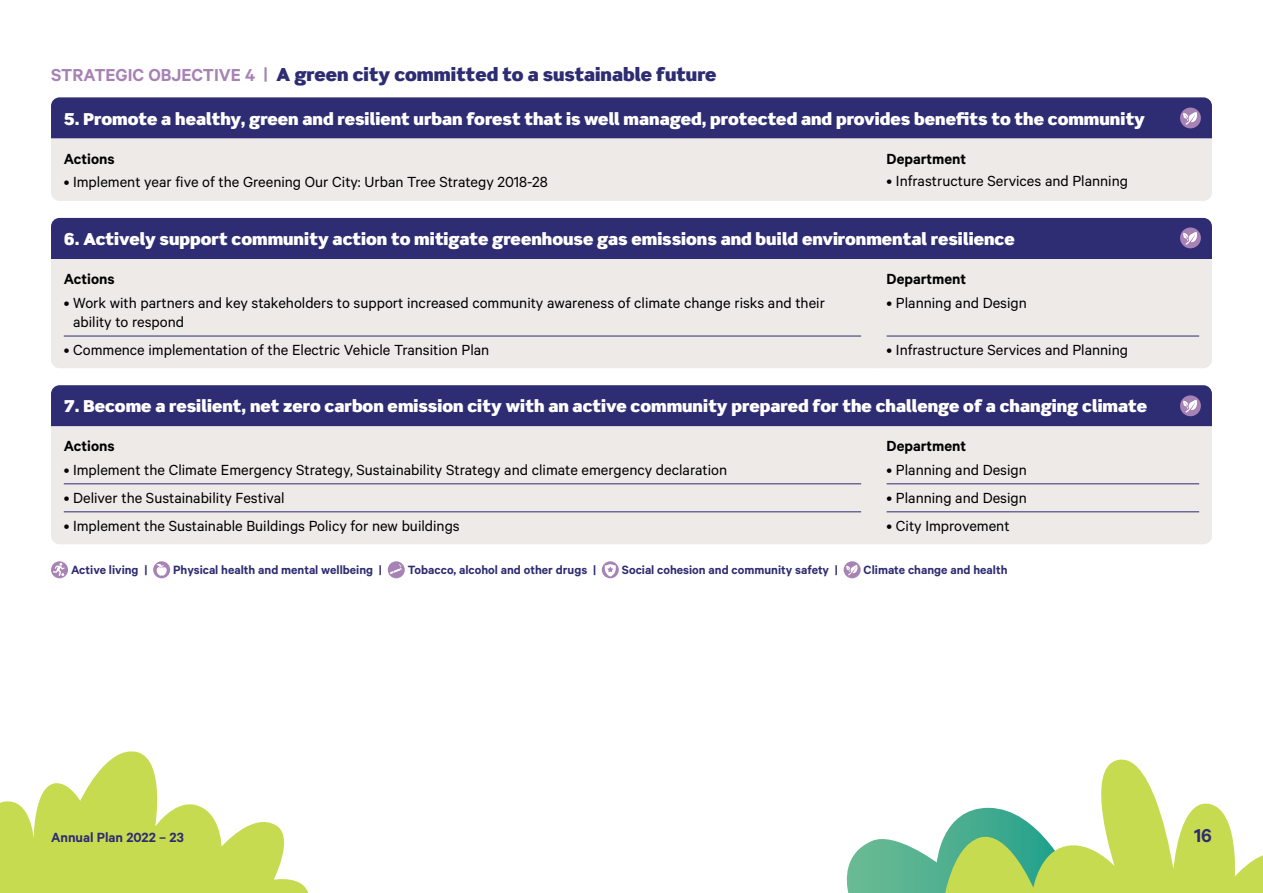
<style>
.page{position:relative;width:1263px;height:893px;background:#fff}
.page>*{position:absolute;margin:0;border:0;box-sizing:border-box;transform-origin:0 0}
.t1{font:600 21px "Calibre";color:#2e2c72}
.t2{font:900 18px "Scene Std";color:#2e2c72}
.t3{font:16.5px/19.5px "Calibre";color:#000}
.t4{font:900 16.5px "Scene Std";color:#fff}
.t5{font:600 16.5px "Calibre";color:#000}
.t6{font:600 15px "Calibre";color:#2e2c72}
.t7{font:600 13.5px "Calibre";color:#2e2c72}
.s1{font-family:"Calibre";font-weight:600;font-size:19.5px;color:#a782b4}
</style>
<div class="page">
<svg style="left:846px;top:844px;width:20px;height:49px"></svg>
<svg style="left:866px;top:759px;width:397px;height:134px"></svg>
<svg style="left:0;top:751px;width:309px;height:142px;fill:#c7db51"></svg>
<div style="left:51px;top:561px;width:17px;height:17px;background:#a782b4;border-radius:50%"></div>
<svg style="left:53px;top:563px;width:12px;height:13px"></svg>
<div style="left:153px;top:561px;width:17px;height:17px;background:#a782b4;border-radius:50%"></div>
<svg style="left:156px;top:564px;width:11px;height:12px"></svg>
<div style="left:388px;top:561px;width:17px;height:17px;background:#a782b4;border-radius:50%"></div>
<svg style="left:390px;top:564px;width:12px;height:10px"></svg>
<svg style="left:602px;top:561px;width:17px;height:17px"></svg>
<svg style="left:605px;top:564px;width:11px;height:13px"></svg>
<svg style="left:844px;top:561px;width:17px;height:17px"></svg>
<svg style="left:846px;top:565px;width:12px;height:13px"></svg>
<div style="left:51px;top:97px;width:1161px;height:42px;background:#2e2c72"></div>
<div style="left:51px;top:139px;width:823px;height:62px;background:#edeae7"></div>
<div style="left:874px;top:139px;width:338px;height:62px;background:#edeae7"></div>
<div style="left:1180px;top:108px;width:21px;height:20px;background:#a782b4;border-radius:50%"></div>
<svg style="left:1183px;top:112px;width:15px;height:17px"></svg>
<div style="left:51px;top:385px;width:1161px;height:41px;background:#2e2c72"></div>
<div style="left:51px;top:426px;width:823px;height:118px;background:#edeae7"></div>
<hr style="left:64px;top:484px;width:797px;height:1px;background:#2e2c72">
<hr style="left:64px;top:512px;width:797px;height:1px;background:#2e2c72">
<div style="left:874px;top:426px;width:338px;height:118px;background:#edeae7"></div>
<hr style="left:887px;top:484px;width:312px;height:1px;background:#2e2c72">
<hr style="left:887px;top:512px;width:312px;height:1px;background:#2e2c72">
<div style="left:1180px;top:395px;width:21px;height:21px;background:#a782b4;border-radius:50%"></div>
<svg style="left:1183px;top:400px;width:15px;height:16px"></svg>
<div style="left:51px;top:218px;width:1161px;height:41px;background:#2e2c72"></div>
<div style="left:51px;top:259px;width:823px;height:109px;background:#edeae7"></div>
<hr style="left:64px;top:336px;width:797px;height:1px;background:#2e2c72">
<div style="left:874px;top:259px;width:338px;height:109px;background:#edeae7"></div>
<hr style="left:887px;top:336px;width:312px;height:1px;background:#2e2c72">
<div style="left:1180px;top:227px;width:21px;height:21px;background:#a782b4;border-radius:50%"></div>
<svg style="left:1183px;top:232px;width:15px;height:17px"></svg>
<p class="t2" style="left:51px;top:63px;width:667px"><span class="s1">STRATEGIC OBJECTIVE 4 |</span> A green city committed to a sustainable future</p>
<p class="t4" style="left:64px;top:108px;width:1083px">5. Promote a healthy, green and resilient urban forest that is well managed, protected and provides benefits to the community</p>
<p class="t5" style="left:64px;top:149px;width:52px">Actions</p>
<p class="t3" style="left:64px;top:172px;width:485px">• Implement year five of the Greening Our City: Urban Tree Strategy 2018-28</p>
<p class="t5" style="left:887px;top:149px;width:81px">Department</p>
<p class="t3" style="left:887px;top:170px;width:243px">• Infrastructure Services and Planning</p>
<p class="t4" style="left:64px;top:228px;width:952px">6. Actively support community action to mitigate greenhouse gas emissions and build environmental resilience</p>
<p class="t5" style="left:64px;top:269px;width:52px">Actions</p>
<p class="t3" style="left:73px;top:292px;width:753px;text-indent:-9px">• Work with partners and key stakeholders to support increased community awareness of climate change risks and their ability to respond</p>
<p class="t3" style="left:64px;top:340px;width:427px">• Commence implementation of the Electric Vehicle Transition Plan</p>
<p class="t5" style="left:887px;top:269px;width:81px">Department</p>
<p class="t3" style="left:887px;top:292px;width:142px">• Planning and Design</p>
<p class="t3" style="left:887px;top:340px;width:243px">• Infrastructure Services and Planning</p>
<p class="t4" style="left:64px;top:395px;width:1085px">7. Become a resilient, net zero carbon emission city with an active community prepared for the challenge of a changing climate</p>
<p class="t5" style="left:64px;top:436px;width:52px">Actions</p>
<p class="t3" style="left:64px;top:460px;width:665px">• Implement the Climate Emergency Strategy, Sustainability Strategy and climate emergency declaration</p>
<p class="t3" style="left:64px;top:488px;width:222px">• Deliver the Sustainability Festival</p>
<p class="t3" style="left:64px;top:516px;width:397px">• Implement the Sustainable Buildings Policy for new buildings</p>
<p class="t5" style="left:887px;top:436px;width:81px">Department</p>
<p class="t3" style="left:887px;top:460px;width:142px">• Planning and Design</p>
<p class="t3" style="left:887px;top:488px;width:142px">• Planning and Design</p>
<p class="t3" style="left:887px;top:516px;width:124px">• City Improvement</p>
<p class="t7" style="left:71px;top:562px;width:78px">Active living |</p>
<p class="t7" style="left:173px;top:562px;width:210px">Physical health and mental wellbeing |</p>
<p class="t7" style="left:408px;top:562px;width:190px">Tobacco, alcohol and other drugs |</p>
<p class="t7" style="left:622px;top:562px;width:218px">Social cohesion and community safety |</p>
<p class="t7" style="left:864px;top:562px;width:145px">Climate change and health</p>
<p class="t6" style="left:51px;top:828px;width:134px">Annual Plan 2022 – 23</p>
<p class="t1" style="left:1194px;top:823px;width:19px">16</p>
</div>
